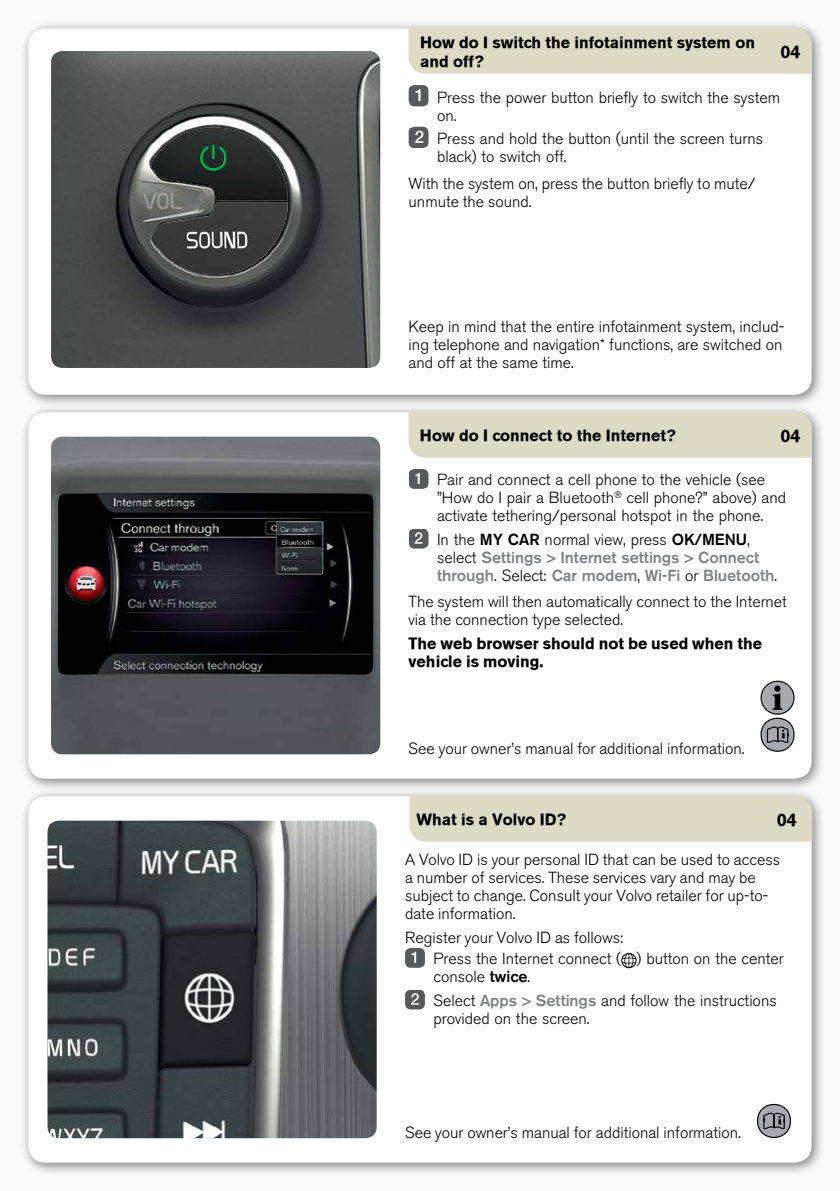
<style>
.page{position:relative;width:840px;height:1191px;background:#fff}
.page>*{position:absolute;margin:0;border:0;box-sizing:border-box;transform-origin:0 0}
.t1{font:700 18px "Volvo Sans";color:#000}
.t2{font:300 16px/18px "Volvo Sans";color:#000}
.t3{font:700 16px/18px "Volvo Sans";color:#000}
.t4{font:300 16px/18px "Volvo Sans";color:#808285}
.s1{color:#000}
.s2{font-style:inherit}
.s3{color:#808285}
</style>
<div class="page">
<div style="left:0;top:0;width:839px;height:1191px;background:#fbfbfb"></div>
<div style="left:20px;top:20px;width:805px;height:389px;background:#000;opacity:.5"></div>
<div style="left:28px;top:28px;width:783px;height:367px;background:#fff;border-radius:17px"></div>
<div style="left:20px;top:403px;width:805px;height:389px;background:#000;opacity:.5"></div>
<div style="left:28px;top:412px;width:783px;height:366px;background:#fff;border-radius:17px"></div>
<div style="left:20px;top:787px;width:805px;height:389px;background:#000;opacity:.5"></div>
<div style="left:28px;top:796px;width:783px;height:366px;background:#fff;border-radius:17px"></div>
<img style="left:51px;top:437px;width:329px;height:317px">
<svg style="left:66px;top:493px;width:296px;height:1px"></svg>
<div style="left:408px;top:412px;width:403px;height:46px;background:#dddbc5"></div>
<div style="left:409px;top:796px;width:402px;height:45px;background:#dddbc5"></div>
<img style="left:47px;top:820px;width:329px;height:318px">
<div style="left:408px;top:28px;width:403px;height:46px;background:#dddbc5"></div>
<img style="left:51px;top:51px;width:329px;height:317px">
<img style="left:149px;top:202px;width:139px;height:73px">
<img style="left:149px;top:127px;width:139px;height:73px">
<svg style="left:200px;top:145px;width:26px;height:25px"></svg>
<svg style="left:409px;top:469px;width:19px;height:20px"></svg>
<svg style="left:409px;top:529px;width:19px;height:19px"></svg>
<svg style="left:760px;top:717px;width:34px;height:34px"></svg>
<div style="left:760px;top:681px;width:33px;height:33px;background:#a7a9ac;border-radius:50%"></div>
<div style="left:760px;top:680px;width:34px;height:34px;border:1px solid #000;border-radius:50%"></div>
<svg style="left:772px;top:685px;width:10px;height:25px"></svg>
<svg style="left:757px;top:1103px;width:33px;height:35px"></svg>
<svg style="left:405px;top:948px;width:19px;height:19px"></svg>
<svg style="left:621px;top:953px;width:15px;height:15px"></svg>
<svg style="left:405px;top:990px;width:19px;height:19px"></svg>
<svg style="left:408px;top:85px;width:20px;height:21px"></svg>
<svg style="left:408px;top:127px;width:20px;height:21px"></svg>
<p class="t3" style="left:420px;top:33px;width:336px;line-height:19.2px">How do I switch the infotainment system on and off?</p>
<p class="t2" style="left:437px;top:88px;width:344px">Press the power button briefly to switch the system on.</p>
<p class="t2" style="left:437px;top:130px;width:327px">Press and hold the button (until the screen turns black) to switch off.</p>
<p class="t2" style="left:408px;top:174px;width:348px">With the system on, press the button briefly to mute/ unmute the sound.</p>
<p class="t1" style="left:780px;top:41px;width:22px">04</p>
<p class="t2" style="left:408px;top:317px;width:377px">Keep in mind that the entire infotainment system, includ&shy;ing telephone and navigation* functions, are switched on and off at the same time.</p>
<p class="t3" style="left:420px;top:427px;width:257px">How do I connect to the Internet?</p>
<p class="t1" style="left:780px;top:425px;width:22px">04</p>
<p class="t2" style="left:437px;top:471px;width:350px">Pair and connect a cell phone to the vehicle (see ”How do I pair a Bluetooth<sup>®</sup> cell phone?” above) and activate tethering/personal hotspot in the phone.</p>
<p class="t4" style="left:437px;top:530px;width:341px"><span class="s1">In the</span> <span class="s1">MY CAR</span> <span class="s1">normal view, press</span> <span class="s1">OK/MENU</span><span class="s1">, select</span> Settings &gt; Internet settings &gt; Connect through<span class="s1">. Select:</span> Car modem<span class="s1">,</span> Wi-Fi <span class="s1">or</span> Bluetooth<span class="s1">.</span></p>
<p class="t2" style="left:408px;top:593px;width:379px">The system will then automatically connect to the Internet via the connection type selected.</p>
<p class="t3" style="left:408px;top:634px;width:355px">The web browser should not be used when the vehicle is moving.</p>
<p class="t2" style="left:408px;top:740px;width:337px">See your owner’s manual for additional information.</p>
<p class="t3" style="left:416px;top:810px;width:151px">What is a Volvo ID?</p>
<p class="t1" style="left:776px;top:809px;width:22px">04</p>
<p class="t2" style="left:405px;top:851px;width:376px">A Volvo ID is your personal ID that can be used to access a number of services. These services vary and may be subject to change. Consult your Volvo retailer for up-to&shy;date information.</p>
<p class="t2" style="left:433px;top:927px;width:351px;line-height:20.8px;text-indent:-28px">Register your Volvo ID as follows:<br>Press the Internet connect ( ) button on the center</p>
<p class="t2" style="left:433px;top:964px;width:344px;line-height:23.6px">console <span class="s2">twice</span>.<br>Select <span class="s3">Apps &gt; Settings</span> and follow the instructions</p>
<p class="t2" style="left:433px;top:1009px;width:157px">provided on the screen.</p>
<p class="t2" style="left:405px;top:1124px;width:337px">See your owner’s manual for additional information.</p>
</div>
